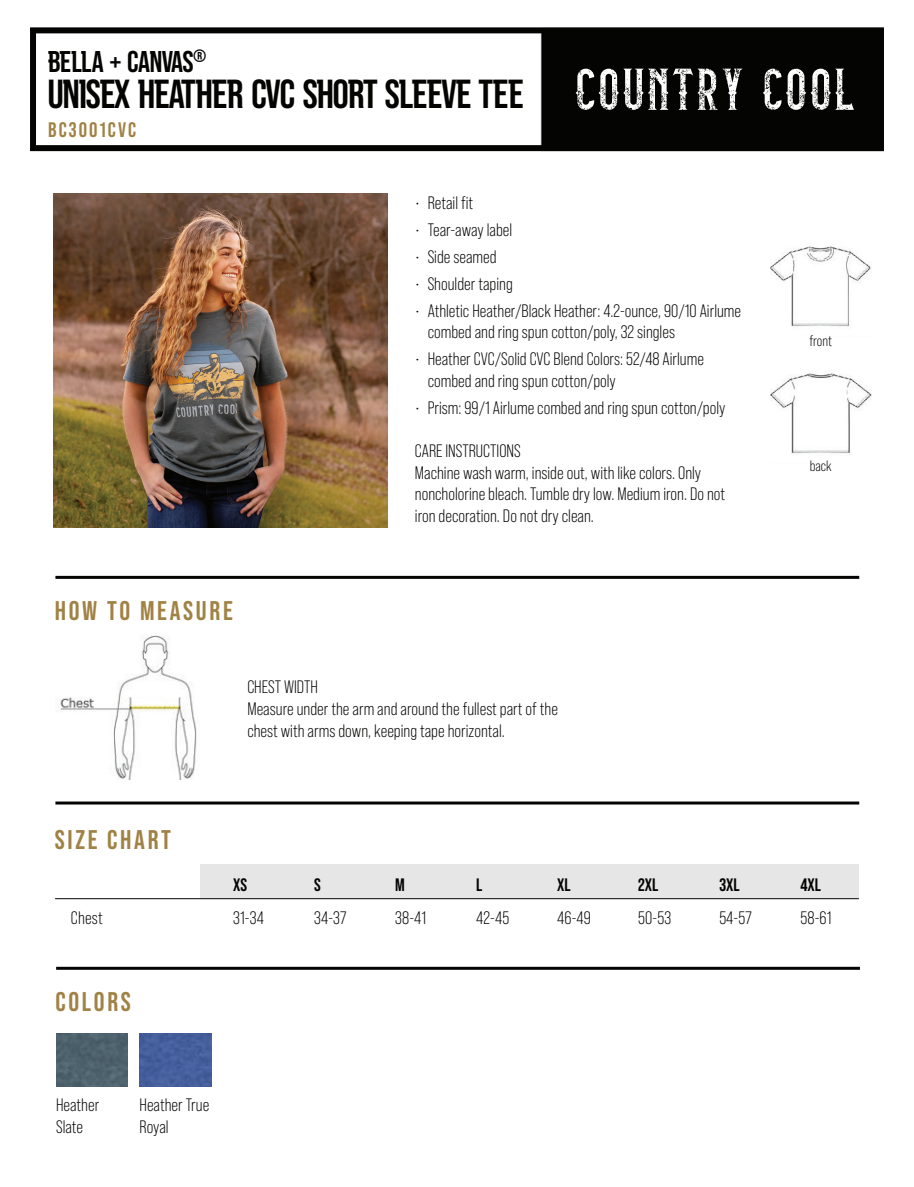
<style>
.page{position:relative;width:914px;height:1187px;background:#fff}
.page>*{position:absolute;margin:0;border:0;box-sizing:border-box;transform-origin:0 0}
.t1{font:40.5px "ENGINE Regular";letter-spacing:-.01em;color:#040503}
.t2{font:30px "ENGINE Regular";color:#040503}
.t3{font:700 27px "Bebas Neue Pro";letter-spacing:.1em;color:#a18245}
.t4{font:700 21px "Bebas Neue Pro";letter-spacing:.1em;color:#a18245}
.t5{font:18px/21.6px "Bebas Neue Pro";color:#040503}
.t6{font:700 18px "Bebas Neue Pro";color:#040503}
.t7{font:15px "Bebas Neue Pro";color:#040503}
</style>
<div class="page">
<img style="left:54px;top:194px;width:333px;height:333px">
<div style="left:140px;top:1033px;width:72px;height:53px;background:#455f9d"></div>
<img style="left:60px;top:635px;width:137px;height:144px">
<svg style="left:30px;top:27px;width:853px;height:124px"></svg>
<svg style="left:575px;top:69px;width:167px;height:41px"></svg>
<svg style="left:762px;top:69px;width:91px;height:41px"></svg>
<hr style="left:55px;top:576px;width:804px;height:3px;background:#040503">
<hr style="left:55px;top:801px;width:804px;height:3px;background:#040503">
<div style="left:200px;top:864px;width:658px;height:34px;background:#e6e6e6"></div>
<hr style="left:55px;top:898px;width:803px;height:1px;background:#040503">
<img style="left:770px;top:246px;width:101px;height:81px">
<img style="left:770px;top:373px;width:101px;height:81px">
<hr style="left:56px;top:966px;width:803px;height:3px;background:#040503">
<img style="left:56px;top:1033px;width:72px;height:53px">
<h2 class="t2" style="left:48px;top:48px;width:159px">BELLA + CANVAS<sup>®</sup></h2>
<h1 class="t1" style="left:48px;top:76px;width:476px">UNISEX HEATHER CVC SHORT SLEEVE TEE</h1>
<p class="t4" style="left:48px;top:117px;width:90px">BC3001CVC</p>
<p class="t5" style="left:415px;top:191px;width:60px">• Retail fit</p>
<p class="t5" style="left:415px;top:218px;width:99px">• Tear-away label</p>
<p class="t5" style="left:415px;top:245px;width:83px">• Side seamed</p>
<p class="t5" style="left:415px;top:272px;width:99px">• Shoulder taping</p>
<p class="t5" style="left:427px;top:299px;width:315px;text-indent:-13px">• Athletic Heather/Black Heather: 4.2-ounce, 90/10 Airlume combed and ring spun cotton/poly, 32 singles</p>
<p class="t5" style="left:427px;top:348px;width:278px;text-indent:-13px">• Heather CVC/Solid CVC Blend Colors: 52/48 Airlume combed and ring spun cotton/poly</p>
<p class="t5" style="left:415px;top:397px;width:312px">• Prism: 99/1 Airlume combed and ring spun cotton/poly</p>
<p class="t5" style="left:415px;top:440px;width:312px">CARE INSTRUCTIONS<br>Machine wash warm, inside out, with like colors. Only noncholorine bleach. Tumble dry low. Medium iron. Do not iron decoration. Do not dry clean.</p>
<h3 class="t3" style="left:55px;top:595px;width:179px">HOW TO MEASURE</h3>
<p class="t5" style="left:247px;top:676px;width:312px">CHEST WIDTH<br>Measure under the arm and around the fullest part of the chest with arms down, keeping tape horizontal.</p>
<h3 class="t3" style="left:55px;top:823px;width:118px">SIZE CHART</h3>
<p class="t7" style="left:809px;top:333px;width:24px">front</p>
<p class="t7" style="left:809px;top:457px;width:24px">back</p>
<p class="t6" style="left:233px;top:874px;width:15px">XS</p>
<p class="t6" style="left:314px;top:874px;width:8px">S</p>
<p class="t6" style="left:395px;top:874px;width:11px">M</p>
<p class="t6" style="left:476px;top:874px;width:8px">L</p>
<p class="t6" style="left:557px;top:874px;width:15px">XL</p>
<p class="t6" style="left:638px;top:874px;width:22px">2XL</p>
<p class="t6" style="left:719px;top:874px;width:22px">3XL</p>
<p class="t6" style="left:800px;top:874px;width:22px">4XL</p>
<p class="t5" style="left:71px;top:907px;width:33px">Chest</p>
<p class="t5" style="left:233px;top:907px;width:32px">31-34</p>
<p class="t5" style="left:314px;top:907px;width:34px">34-37</p>
<p class="t5" style="left:395px;top:907px;width:33px">38-41</p>
<p class="t5" style="left:476px;top:907px;width:35px">42-45</p>
<p class="t5" style="left:557px;top:907px;width:35px">46-49</p>
<p class="t5" style="left:638px;top:907px;width:34px">50-53</p>
<p class="t5" style="left:719px;top:907px;width:34px">54-57</p>
<p class="t5" style="left:800px;top:907px;width:33px">58-61</p>
<h3 class="t3" style="left:55px;top:986px;width:77px">COLORS</h3>
<p class="t5" style="left:56px;top:1094px;width:45px">Heather<br>Slate</p>
<p class="t5" style="left:139px;top:1094px;width:71px">Heather True<br>Royal</p>
</div>
